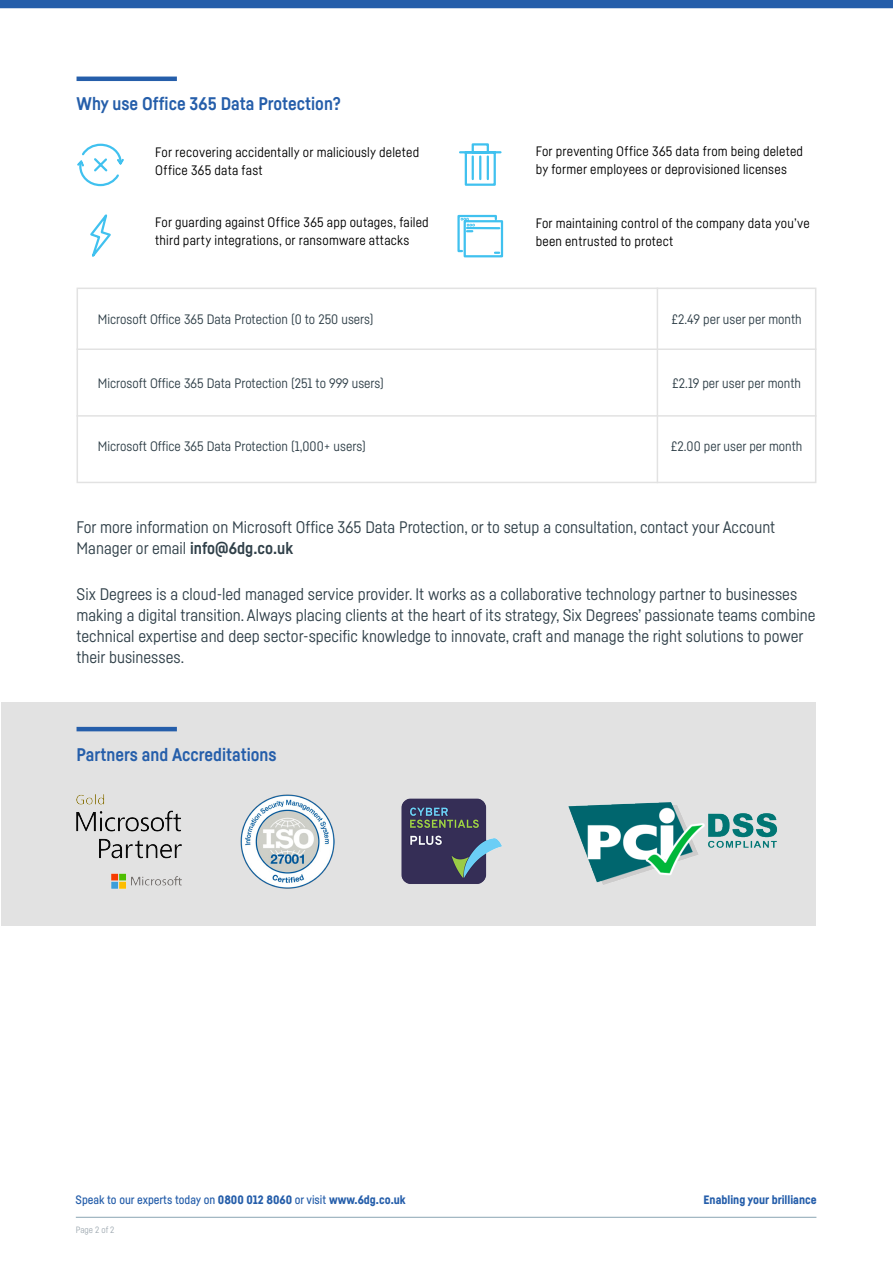
<style>
.page{position:relative;width:893px;height:1263px;background:#fff}
.page>*{position:absolute;margin:0;border:0;box-sizing:border-box;transform-origin:0 0}
.Pull_out_heading_lin{font:700 18px "Fabrikat";color:#255eaa}
.Pull_out_bullets_-_8{font:16.5px/21px "Fabrikat";color:#304049}
.Body_copy_-_9pt{font:13.5px/18px "Fabrikat";letter-spacing:.015em;color:#000}
.Pull_out_bullets_-_8-2{font:13.5px "Fabrikat";color:#304049}
.t1{font:500 12px "Fabrikat";color:#255eaa}
.t2{font:900 12px "Fabrikat";color:#255eaa}
.t3{font:9px "Fabrikat";letter-spacing:-.005em;color:#a0aab2}
.s1{font-weight:700}
.s2{font-weight:900}
</style>
<div class="page">
<hr style="left:76px;top:1217px;width:740px;height:1px;background:#8ba6b3">
<div style="left:0;top:0;width:893px;height:8px;background:#255eaa"></div>
<div style="left:1px;top:702px;width:815px;height:224px;background:#e2e2e2"></div>
<img style="left:77px;top:794px;width:104px;height:94px">
<img style="left:240px;top:794px;width:94px;height:94px">
<img style="left:401px;top:799px;width:101px;height:85px">
<img style="left:568px;top:802px;width:209px;height:83px">
<hr style="left:77px;top:727px;width:100px;height:4px;background:#255eaa">
<hr style="left:77px;top:77px;width:100px;height:4px;background:#255eaa">
<div style="left:77px;top:288px;width:739px;height:195px;border:2px solid #e2e2e2"></div>
<hr style="left:77px;top:348px;width:739px;height:2px;background:#e2e2e2">
<hr style="left:77px;top:415px;width:739px;height:2px;background:#e2e2e2">
<hr style="left:657px;top:288px;width:1px;height:195px;background:#e2e2e2">
<svg style="left:90px;top:214px;width:21px;height:43px"></svg>
<svg style="left:457px;top:214px;width:47px;height:44px"></svg>
<svg style="left:459px;top:143px;width:43px;height:43px"></svg>
<svg style="left:77px;top:143px;width:47px;height:44px"></svg>
<p class="Pull_out_heading_lin" style="left:77px;top:93px;width:266px">Why use Office 365 Data Protection?</p>
<p class="Body_copy_-_9pt" style="left:155px;top:143px;width:265px">For recovering accidentally or maliciously deleted<br>Office 365 data fast</p>
<p class="Body_copy_-_9pt" style="left:536px;top:142px;width:269px">For preventing Office 365 data from being deleted by former employees or deprovisioned licenses</p>
<p class="Body_copy_-_9pt" style="left:155px;top:213px;width:275px">For guarding against Office 365 app outages, failed third party integrations, or ransomware attacks</p>
<p class="Body_copy_-_9pt" style="left:536px;top:214px;width:275px">For maintaining control of the company data you’ve been entrusted to protect</p>
<p class="Pull_out_bullets_-_8-2" style="left:98px;top:311px;width:277px">Microsoft Office 365 Data Protection (0 to 250 users)</p>
<p class="Pull_out_bullets_-_8-2" style="left:671px;top:311px;width:132px">£2.49 per user per month</p>
<p class="Pull_out_bullets_-_8-2" style="left:98px;top:375px;width:288px">Microsoft Office 365 Data Protection (251 to 999 users)</p>
<p class="Pull_out_bullets_-_8-2" style="left:672px;top:375px;width:130px">£2.19 per user per month</p>
<p class="Pull_out_bullets_-_8-2" style="left:98px;top:438px;width:269px">Microsoft Office 365 Data Protection (1,000+ users)</p>
<p class="Pull_out_bullets_-_8-2" style="left:671px;top:438px;width:133px">£2.00 per user per month</p>
<p class="Pull_out_bullets_-_8" style="left:77px;top:516px;width:700px">For more information on Microsoft Office 365 Data Protection, or to setup a consultation, contact your Account<br>Manager or email <span class="s1">info@6dg.co.uk</span></p>
<p class="Pull_out_bullets_-_8" style="left:77px;top:583px;width:740px">Six Degrees is a cloud-led managed service provider. It works as a collaborative technology partner to businesses making a digital transition. Always placing clients at the heart of its strategy, Six Degrees’ passionate teams combine technical expertise and deep sector-specific knowledge to innovate, craft and manage the right solutions to power their businesses.</p>
<p class="Pull_out_heading_lin" style="left:77px;top:743px;width:202px">Partners and Accreditations</p>
<p class="t1" style="left:76px;top:1192px;width:332px">Speak to our experts today on <span class="s2">0800 012 8060</span> or visit <span class="s2">www.6dg.co.uk</span></p>
<p class="t2" style="left:704px;top:1192px;width:115px">Enabling your brilliance</p>
<p class="t3" style="left:76px;top:1224px;width:40px">Page 2 of 2</p>
</div>
